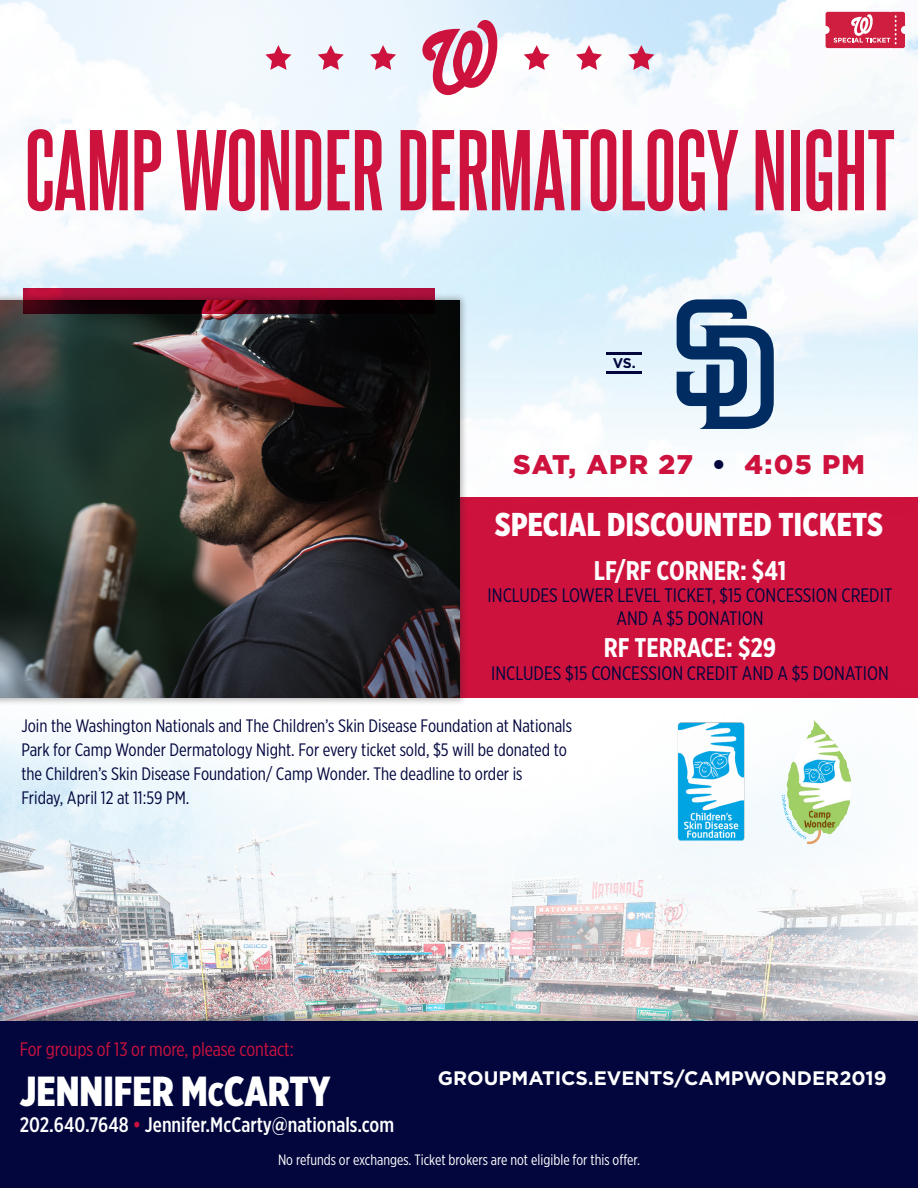
<style>
.page{position:relative;width:918px;height:1188px;background:#fff}
.page>*{position:absolute;margin:0;border:0;box-sizing:border-box;transform-origin:0 0}
.t1{font:700 97.5px "Steelfish Rg";color:#cd123d}
.t2{font:900 42px "Gotham X Narrow";color:#fff}
.t3{font:900 33px "Gotham X Narrow";letter-spacing:.01em;color:#fff}
.t4{font:700 27px "Gotham X Narrow";color:#fff}
.t5{font:900 27px "Gotham";letter-spacing:.05em;color:#cd123d}
.t6{font:500 21px "Gotham X Narrow";color:#fff}
.t7{font:19.5px/22.5px "Gotham X Narrow";color:#02063d;text-align:center}
.t8{font:19.5px "Gotham X Narrow";letter-spacing:-.005em;color:#cd123d}
.t9{font:700 19.5px "Gotham";color:#fff}
.t10{font:18px/24px "Gotham X Narrow";color:#02063d}
.t11{font:15px "Gotham X Narrow";color:#fff}
.t12{font:700 14.1px "Gotham";color:#02063d}
.s1{color:#02063d}
.s2{font-size:33px}
.s3{color:#cd123d}
</style>
<div class="page">
<img style="left:0;top:0;width:918px;height:442px">
<img style="left:0;top:729px;width:918px;height:281px">
<svg style="left:422px;top:16px;width:78px;height:79px"></svg>
<svg style="left:370px;top:45px;width:26px;height:25px"></svg>
<svg style="left:318px;top:45px;width:26px;height:25px"></svg>
<svg style="left:265px;top:45px;width:26px;height:25px"></svg>
<svg style="left:628px;top:45px;width:26px;height:25px"></svg>
<svg style="left:576px;top:45px;width:26px;height:25px"></svg>
<svg style="left:524px;top:45px;width:26px;height:25px"></svg>
<svg style="left:826px;top:12px;width:79px;height:36px"></svg>
<div style="left:0;top:1010px;width:918px;height:178px;background:#231f20;opacity:.24"></div>
<div style="left:0;top:1021px;width:918px;height:167px;background:#02063d"></div>
<div style="left:450px;top:497px;width:468px;height:201px;background:#cd123d"></div>
<div style="left:0;top:292px;width:468px;height:414px;background:#231f20;opacity:.33"></div>
<img style="left:0;top:301px;width:460px;height:397px">
<svg style="left:23px;top:288px;width:412px;height:26px"></svg>
<hr style="left:607px;top:352px;width:35px;height:2px;background:#02063d">
<hr style="left:607px;top:372px;width:35px;height:2px;background:#02063d">
<svg style="left:677px;top:299px;width:97px;height:130px"></svg>
<img style="left:670px;top:722px;width:79px;height:124px">
<img style="left:781px;top:720px;width:73px;height:126px">
<p class="t1" style="left:25px;top:101px;width:872px">CAMP WONDER DERMATOLOGY NIGHT</p>
<p class="t12" style="left:613px;top:354px;width:25px">VS.</p>
<p class="t5" style="left:513px;top:446px;width:353px">SAT, APR 27 <span class="s1">•</span> 4:05 PM</p>
<p class="t3" style="left:495px;top:503px;width:389px">SPECIAL DISCOUNTED TICKETS</p>
<p class="t4" style="left:594px;top:554px;width:194px">LF/RF CORNER: $41</p>
<p class="t7" style="left:488px;top:584px;width:406px">INCLUDES LOWER LEVEL TICKET, $15 CONCESSION CREDIT<br>AND A $5 DONATION</p>
<p class="t4" style="left:604px;top:631px;width:174px">RF TERRACE: $29</p>
<p class="t7" style="left:491px;top:661px;width:399px">INCLUDES $15 CONCESSION CREDIT AND A $5 DONATION</p>
<p class="t10" style="left:21px;top:714px;width:552px">Join the Washington Nationals and The Children’s Skin Disease Foundation at Nationals<br>Park for Camp Wonder Dermatology Night. For every ticket sold, $5 will be donated to the Children’s Skin Disease Foundation/ Camp Wonder. The deadline to order is</p>
<p class="t10" style="left:21px;top:786px;width:169px">Friday, April 12 at 11:59 PM.</p>
<p class="t8" style="left:20px;top:1037px;width:275px">For groups of 13 or more, please contact:</p>
<p class="t2" style="left:20px;top:1065px;width:312px">JENNIFER M<span class="s2">C</span>CARTY</p>
<p class="t6" style="left:20px;top:1111px;width:376px">202.640.7648 <span class="s3">•</span> Jennifer.McCarty@nationals.com</p>
<p class="t11" style="left:278px;top:1151px;width:363px">No refunds or exchanges. Ticket brokers are not eligible for this offer.</p>
<p class="t9" style="left:438px;top:1065px;width:451px">GROUPMATICS.EVENTS/CAMPWONDER2019</p>
</div>
